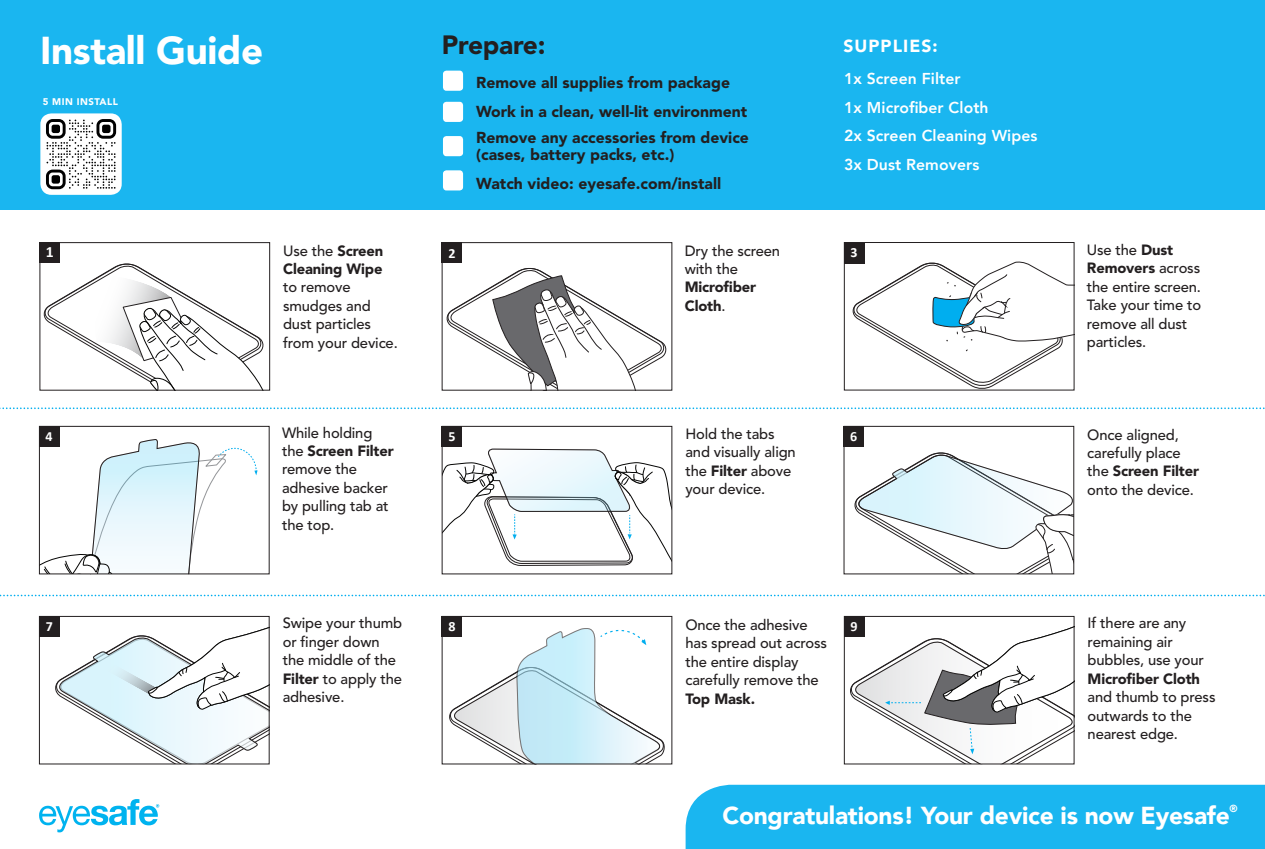
<style>
.page{position:relative;width:1265px;height:849px;background:#fff}
.page>*{position:absolute;margin:0;border:0;box-sizing:border-box;transform-origin:0 0}
.t1{font:900 38.5px "Avenir LT Std";letter-spacing:-.01em;color:#fff}
.t2{font:900 26.25px "Avenir LT Std";letter-spacing:-.01em;color:#231f20}
.t3{font:900 24.5px "Avenir";letter-spacing:-.01em;color:#fff}
.t4{font:900 17.5px "Avenir";letter-spacing:.06em;color:#fff}
.t5{font:900 15.75px/29.1px "Avenir LT Std";color:#231f20}
.t6{font:800 15.75px/28.3px "Avenir";letter-spacing:.005em;color:#fff}
.t7{font:700 15.75px "Calibri";color:#fff}
.t8{font:500 14.7px/18.4px "Avenir LT Std";letter-spacing:-.01em;color:#231f20}
.t9{font:900 14.7px/18.4px "Avenir LT Std";letter-spacing:-.01em;color:#231f20}
.t10{font:700 14px "Calibri";color:#fff}
.t11{font:900 10.15px "Avenir";color:#fff}
.t12{font:900 9.62px "Avenir LT Std";letter-spacing:.05em;color:#fff}
.s1{font-weight:500}
.s2{font-weight:900}
</style>
<div class="page">
<svg style="left:42px;top:262px;width:222px;height:126px"></svg>
<div style="left:40px;top:242px;width:230px;height:148px;border:1px solid #231f20"></div>
<svg style="left:851px;top:255px;width:221px;height:133px"></svg>
<div style="left:844px;top:242px;width:230px;height:148px;border:1px solid #231f20"></div>
<div style="left:40px;top:242px;width:20px;height:20px;background:#231f20"></div>
<svg style="left:444px;top:268px;width:225px;height:123px"></svg>
<div style="left:442px;top:242px;width:230px;height:148px;border:1px solid #231f20"></div>
<div style="left:442px;top:242px;width:20px;height:20px;background:#231f20"></div>
<div style="left:844px;top:243px;width:20px;height:20px;background:#231f20"></div>
<div style="left:0;top:0;width:1265px;height:210px;background:#1ab6f0"></div>
<div style="left:686px;top:784px;width:579px;height:64px;background:#1ab6f0"></div>
<div style="left:443px;top:71px;width:20px;height:20px;background:#fff;border-radius:3px"></div>
<svg style="left:40px;top:113px;width:82px;height:82px;background:#caced0"></svg>
<svg style="left:41px;top:439px;width:217px;height:133px"></svg>
<div style="left:39px;top:426px;width:230px;height:148px;border:1px solid #231f20"></div>
<svg style="left:444px;top:448px;width:226px;height:118px"></svg>
<div style="left:442px;top:426px;width:230px;height:148px;border:1px solid #231f20"></div>
<div style="left:39px;top:426px;width:20px;height:20px;background:#231f20"></div>
<svg style="left:854px;top:452px;width:218px;height:120px"></svg>
<div style="left:844px;top:426px;width:230px;height:148px;border:1px solid #231f20"></div>
<div style="left:844px;top:426px;width:20px;height:20px;background:#231f20"></div>
<div style="left:442px;top:426px;width:20px;height:20px;background:#231f20"></div>
<svg style="left:848px;top:623px;width:224px;height:139px"></svg>
<div style="left:844px;top:616px;width:230px;height:148px;border:1px solid #231f20"></div>
<div style="left:844px;top:616px;width:20px;height:20px;background:#231f20"></div>
<svg style="left:447px;top:628px;width:218px;height:134px"></svg>
<div style="left:442px;top:616px;width:230px;height:148px;border:1px solid #231f20"></div>
<div style="left:442px;top:616px;width:20px;height:20px;background:#231f20"></div>
<svg style="left:53px;top:620px;width:214px;height:142px"></svg>
<div style="left:39px;top:616px;width:230px;height:148px;border:1px solid #231f20"></div>
<div style="left:39px;top:616px;width:20px;height:20px;background:#231f20"></div>
<svg style="left:0;top:407px;width:1265px;height:2px"></svg>
<svg style="left:0;top:594px;width:1265px;height:2px"></svg>
<div style="left:443px;top:102px;width:20px;height:20px;background:#fff;border-radius:3px"></div>
<div style="left:443px;top:136px;width:20px;height:20px;background:#fff;border-radius:3px"></div>
<div style="left:443px;top:170px;width:20px;height:20px;background:#fff;border-radius:3px"></div>
<svg style="left:39px;top:799px;width:120px;height:33px"></svg>
<h1 class="t1" style="left:40px;top:34px;width:224px">Install Guide</h1>
<p class="t12" style="left:43px;top:98px;width:77px">5 MIN INSTALL</p>
<h2 class="t2" style="left:442px;top:34px;width:105px">Prepare:</h2>
<p class="t5" style="left:476px;top:69px;width:272px">Remove all supplies from package<br>Work in a clean, well-lit environment</p>
<p class="t5" style="left:476px;top:131px;width:274px;line-height:16.6px">Remove any accessories from device (cases, battery packs, etc.)</p>
<p class="t5" style="left:476px;top:170px;width:246px">Watch video: eyesafe.com/install</p>
<p class="t4" style="left:843px;top:39px;width:96px">SUPPLIES:</p>
<p class="t6" style="left:844px;top:65px;width:195px">1x Screen Filter<br>1x Microfiber Cloth<br>2x Screen Cleaning Wipes<br>3x Dust Removers</p>
<p class="t7" style="left:46px;top:242px;width:9px">1</p>
<p class="t8" style="left:685px;top:243px;width:97px">Dry the screen with the</p>
<p class="t9" style="left:685px;top:279px;width:73px">Microfiber<br>Cloth<span class="s1">.</span></p>
<p class="t9" style="left:283px;top:242px;width:102px"><span class="s1">Use the</span> Screen<br>Cleaning Wipe</p>
<p class="t8" style="left:283px;top:279px;width:116px">to remove smudges and dust particles from your device.</p>
<p class="t10" style="left:448px;top:244px;width:9px">2</p>
<p class="t10" style="left:851px;top:244px;width:9px">3</p>
<p class="t8" style="left:1087px;top:242px;width:116px">Use the <span class="s2">Dust<br>Removers</span> across the entire screen.<br>Take your time to remove all dust particles.</p>
<p class="t8" style="left:282px;top:424px;width:113px">While holding the <span class="s2">Screen Filter </span>remove the adhesive backer by pulling tab at the top.</p>
<p class="t8" style="left:685px;top:426px;width:112px">Hold the tabs and visually align the <span class="s2">Filter</span> above your device.</p>
<p class="t10" style="left:46px;top:427px;width:9px">4</p>
<p class="t8" style="left:1087px;top:426px;width:113px">Once aligned, carefully place the <span class="s2">Screen Filter </span>onto the device.</p>
<p class="t10" style="left:448px;top:428px;width:9px">5</p>
<p class="t10" style="left:850px;top:428px;width:9px">6</p>
<p class="t10" style="left:46px;top:618px;width:9px">7</p>
<p class="t8" style="left:283px;top:615px;width:121px">Swipe your thumb</p>
<p class="t10" style="left:448px;top:618px;width:9px">8</p>
<p class="t8" style="left:283px;top:633px;width:121px">or finger down the middle of the<br><span class="s2">Filter</span> to apply the adhesive.</p>
<p class="t8" style="left:685px;top:617px;width:124px">Once the adhesive</p>
<p class="t10" style="left:851px;top:618px;width:9px">9</p>
<p class="t8" style="left:685px;top:635px;width:143px">has spread out across the entire display carefully remove the</p>
<p class="t9" style="left:685px;top:690px;width:71px">Top Mask.</p>
<p class="t8" style="left:1088px;top:615px;width:118px">If there are any remaining air bubbles, use your</p>
<p class="t9" style="left:1088px;top:670px;width:114px">Microfiber Cloth</p>
<p class="t8" style="left:1088px;top:689px;width:129px">and thumb to press outwards to the nearest edge.</p>
<h3 class="t3" style="left:722px;top:804px;width:509px">Congratulations! Your device is now Eyesafe</h3>
<p class="t11" style="left:1230px;top:803px;width:10px">®</p>
</div>
